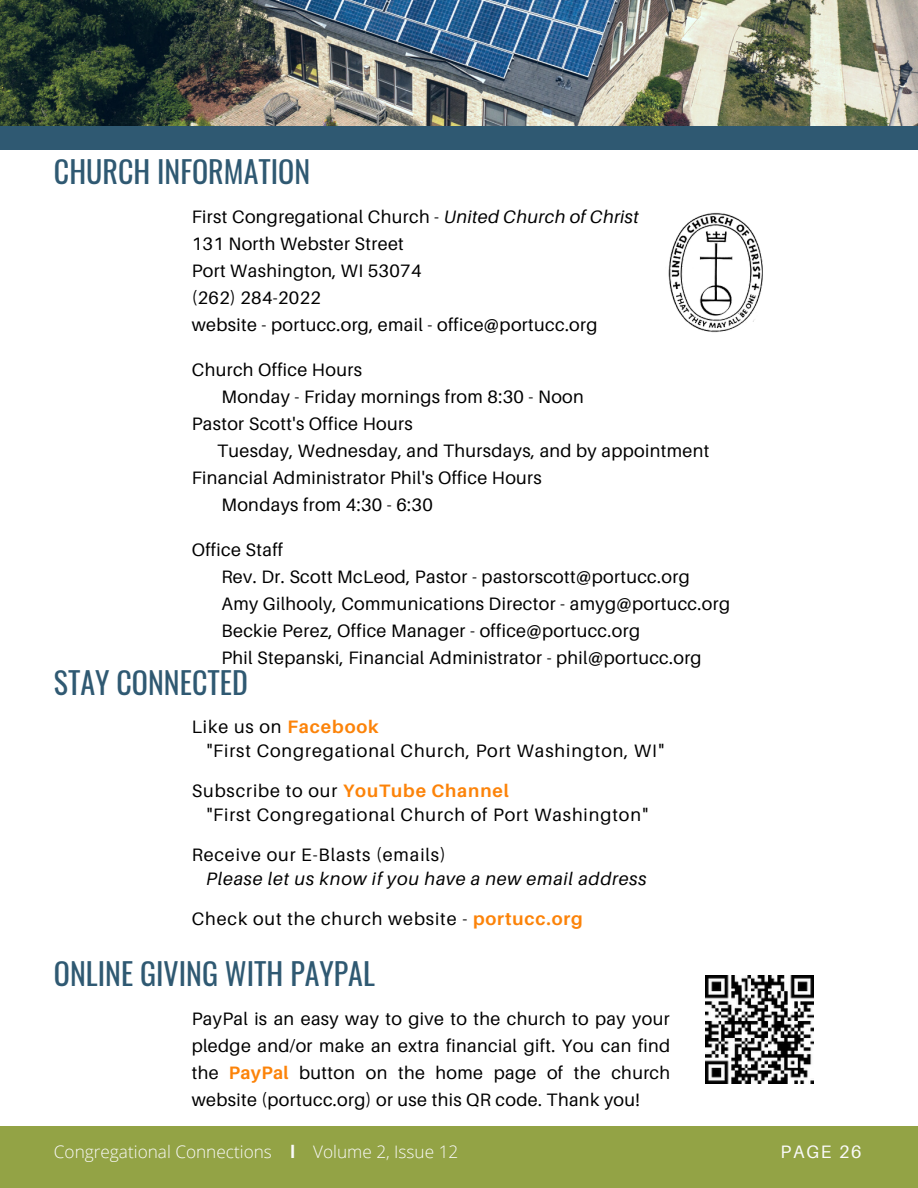
<style>
.page{position:relative;width:918px;height:1188px;background:#fff}
.page>*{position:absolute;margin:0;border:0;box-sizing:border-box;transform-origin:0 0}
.t1{font:30px "Oswald";color:#2f5972}
.t2{font:18px/27px "Aileron";letter-spacing:.02em;color:#000}
.t3{font:18px/24px "Aileron";letter-spacing:.05em;color:#000}
.t4{font:italic 18px "Aileron";letter-spacing:.05em;color:#000}
.t5{font:18px "Aileron";letter-spacing:.1em;color:#fafafa}
.t6{font:300 17.25px "Open Sans";color:#fafafa}
.s1{font-style:italic}
.s2{font-weight:700;color:#fc8309}
.s3{font-weight:700}
</style>
<div class="page">
<div style="left:0;top:1126px;width:918px;height:62px;background:#93a345"></div>
<img style="left:0;top:0;width:918px;height:127px">
<div style="left:0;top:127px;width:918px;height:23px;background:#2f5972"></div>
<img style="left:668px;top:212px;width:95px;height:121px">
<img style="left:706px;top:976px;width:108px;height:108px">
<h1 class="t1" style="left:54px;top:149px;width:258px">CHURCH INFORMATION</h1>
<p class="t2" style="left:192px;top:203px;width:449px">First Congregational Church - <span class="s1">United Church of Christ </span>131 North Webster Street<br>Port Washington, WI 53074<br>(262) 284-2022<br>website - portucc.org, email - office@portucc.org</p>
<p class="t2" style="left:192px;top:356px;width:172px">Church Office Hours</p>
<p class="t2" style="left:221px;top:383px;width:364px">Monday - Friday mornings from 8:30 - Noon</p>
<p class="t2" style="left:192px;top:410px;width:222px">Pastor Scott's Office Hours</p>
<p class="t2" style="left:217px;top:437px;width:494px">Tuesday, Wednesday, and Thursdays, and by appointment</p>
<p class="t2" style="left:192px;top:464px;width:352px">Financial Administrator Phil's Office Hours</p>
<p class="t2" style="left:221px;top:491px;width:213px">Mondays from 4:30 - 6:30</p>
<p class="t2" style="left:221px;top:536px;width:510px;text-indent:-30px">Office Staff<br>Rev. Dr. Scott McLeod, Pastor - pastorscott@portucc.org Amy Gilhooly, Communications Director - amyg@portucc.org Beckie Perez, Office Manager - office@portucc.org<br>Phil Stepanski, Financial Administrator - phil@portucc.org</p>
<h1 class="t1" style="left:54px;top:659px;width:195px">STAY CONNECTED</h1>
<p class="t3" style="left:206px;top:715px;width:459px;text-indent:-14px">Like us on <span class="s2">Facebook<br></span>"First Congregational Church, Port Washington, WI"</p>
<p class="t3" style="left:206px;top:779px;width:443px;text-indent:-14px">Subscribe to our <span class="s2">YouTube Channel<br></span>"First Congregational Church of Port Washington"</p>
<p class="t3" style="left:192px;top:843px;width:255px">Receive our E-Blasts (emails)</p>
<p class="t4" style="left:206px;top:868px;width:442px">Please let us know if you have a new email address</p>
<p class="t3" style="left:192px;top:907px;width:393px">Check out the church website - <span class="s2">portucc.org</span></p>
<h1 class="t1" style="left:54px;top:950px;width:323px">ONLINE GIVING WITH PAYPAL</h1>
<p class="t2" style="left:192px;top:1005px;width:480px;text-align:justify">PayPal is an easy way to give to the church to pay your pledge and/or make an extra financial gift. You can find the <span class="s2">PayPal</span> button on the home page of the church website (portucc.org) or use this QR code. Thank you!</p>
<p class="t6" style="left:54px;top:1139px;width:406px">Congregational Connections <span class="s3">l</span> Volume 2, Issue 12</p>
<p class="t5" style="left:781px;top:1141px;width:83px">PAGE 26</p>
</div>
